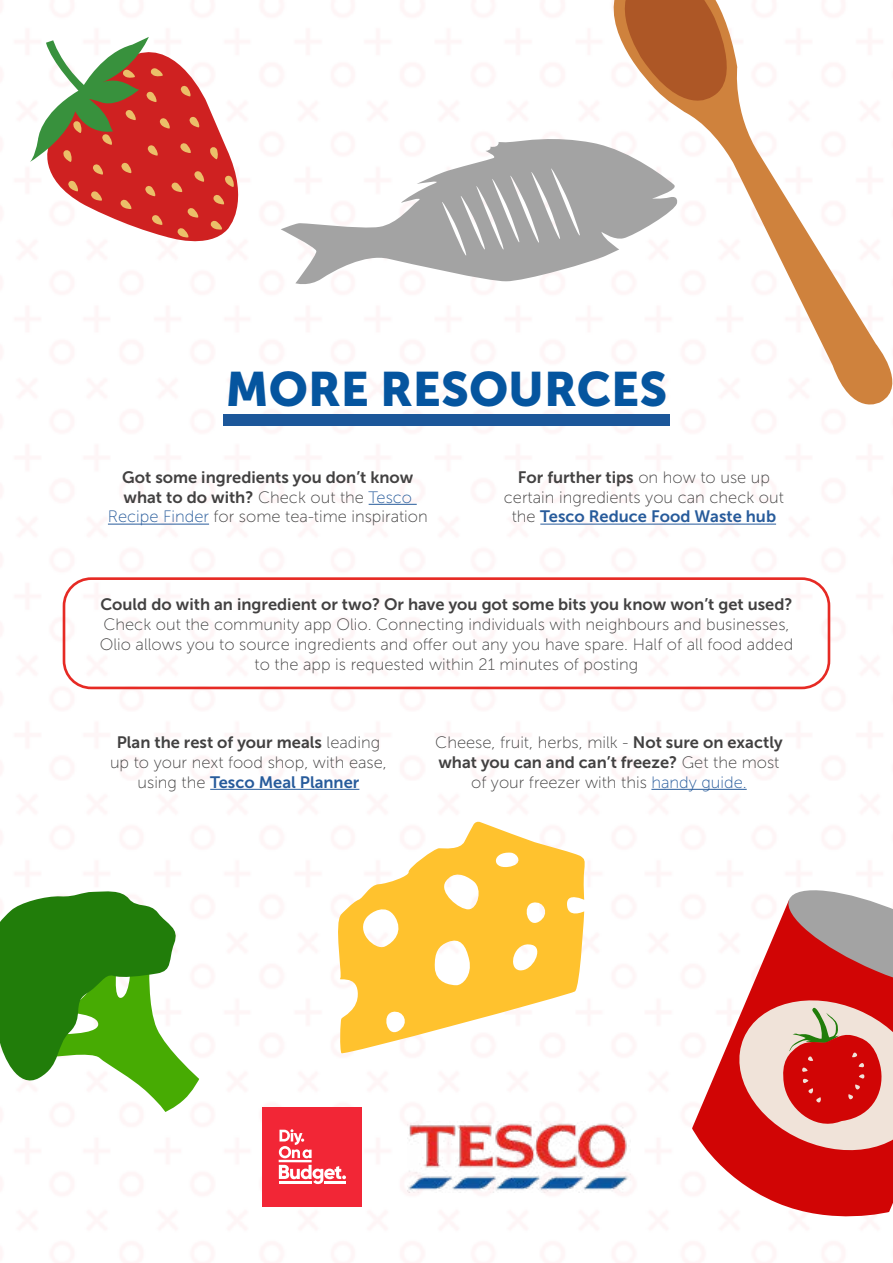
<style>
.page{position:relative;width:893px;height:1263px;background:#fff}
.page>*{position:absolute;margin:0;border:0;box-sizing:border-box;transform-origin:0 0}
.t1{font:48px "Museo Sans 900";color:#05559f}
.t2{font:16.5px/19.8px "Museo Sans 100";color:#424141;text-align:center}
.t3{font:16.5px/19.8px "Museo Sans 700";color:#424141}
.t4{font:16.5px "Museo Sans 700";color:#275b9b}
.s1{font-family:"Museo Sans 100"}
.s2{font-family:"Museo Sans 100";color:#275b9b}
.s3{color:#275b9b}
.s4{font-family:"Museo Sans 100";color:#424141}
.s5{font-family:"Museo Sans 700"}
</style>
<div class="page">
<svg style="left:669px;top:117px;width:224px;height:288px"></svg>
<svg style="left:613px;top:0;width:130px;height:117px"></svg>
<hr style="left:369px;top:504px;width:48px;height:1px;background:#275b9b">
<hr style="left:108px;top:524px;width:101px;height:1px;background:#275b9b">
<hr style="left:540px;top:524px;width:236px;height:1px;background:#275b9b">
<hr style="left:210px;top:789px;width:149px;height:1px;background:#275b9b">
<hr style="left:651px;top:789px;width:96px;height:1px;background:#275b9b">
<div style="left:63px;top:577px;width:767px;height:112px;border:3px solid #e62a24;border-radius:27px"></div>
<div style="left:223px;top:414px;width:447px;height:11px;background:#1c579a"></div>
<svg style="left:281px;top:135px;width:399px;height:152px"></svg>
<svg style="left:692px;top:1044px;width:201px;height:173px;fill:#d10505"></svg>
<svg style="left:728px;top:890px;width:165px;height:271px;background:#d87471"></svg>
<svg style="left:338px;top:821px;width:247px;height:233px;fill:#ffc22e"></svg>
<img style="left:407px;top:1121px;width:224px;height:71px">
<div style="left:262px;top:1107px;width:100px;height:99px;background:#f22636"></div>
<svg style="left:279px;top:1165px;width:67px;height:19px"></svg>
<hr style="left:279px;top:1181px;width:33px;height:2px;background:#fff">
<hr style="left:324px;top:1181px;width:22px;height:2px;background:#fff">
<svg style="left:279px;top:1129px;width:33px;height:29px"></svg>
<hr style="left:279px;top:1160px;width:33px;height:2px;background:#fff">
<svg style="left:167px;top:172px;width:72px;height:70px"></svg>
<svg style="left:30px;top:37px;width:205px;height:200px"></svg>
<svg style="left:0;top:891px;width:199px;height:221px"></svg>
<h1 class="t1" style="left:226px;top:362px;width:443px">MORE RESOURCES</h1>
<p class="t3" style="left:122px;top:467px;width:293px">Got some ingredients you don’t know what to do with? <span class="s1">Check out the</span> <span class="s2">Tesco</span></p>
<p class="t2" style="left:108px;top:507px;width:321px"><span class="s3">Recipe Finder</span> for some tea-time inspiration</p>
<p class="t3" style="left:518px;top:467px;width:254px">For further tips <span class="s1">on how to use up</span></p>
<p class="t2" style="left:504px;top:487px;width:282px">certain ingredients you can check out</p>
<p class="t4" style="left:512px;top:508px;width:266px"><span class="s4">the</span> Tesco Reduce Food Waste hub</p>
<p class="t3" style="left:100px;top:595px;width:694px">Could do with an ingredient or two? Or have you got some bits you know won’t get used?</p>
<p class="t2" style="left:100px;top:615px;width:695px">Check out the community app Olio. Connecting individuals with neighbours and businesses,<br>Olio allows you to source ingredients and offer out any you have spare. Half of all food added to the app is requested within 21 minutes of posting</p>
<p class="t3" style="left:117px;top:732px;width:265px">Plan the rest of your meals <span class="s1">leading</span></p>
<p class="t2" style="left:110px;top:752px;width:278px">up to your next food shop, with ease,</p>
<p class="t4" style="left:138px;top:773px;width:223px"><span class="s4">using the</span> Tesco Meal Planner</p>
<p class="t2" style="left:435px;top:733px;width:349px">Cheese, fruit, herbs, milk - <span class="s5">Not sure on exactly</span></p>
<p class="t3" style="left:438px;top:752px;width:343px">what you can and can’t freeze? <span class="s1">Get the most</span></p>
<p class="t2" style="left:471px;top:772px;width:277px">of your freezer with this <span class="s3">handy guide.</span></p>
</div>
